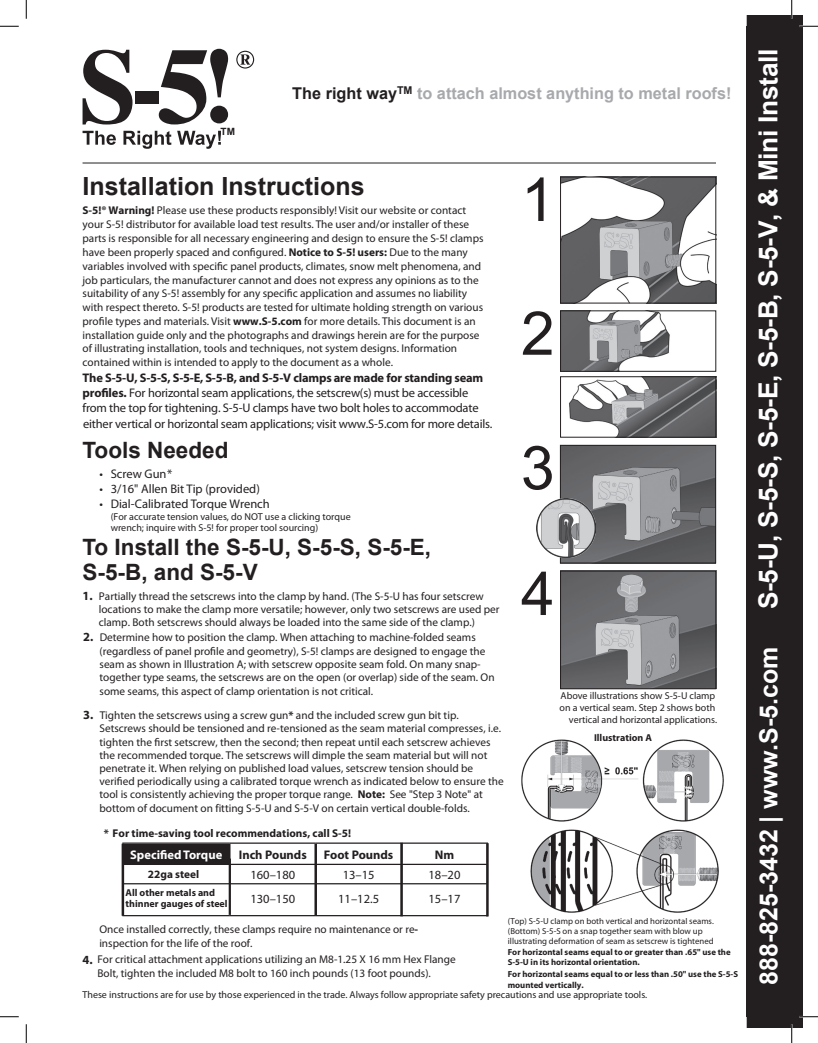
<style>
.page{position:relative;width:818px;height:1043px;background:#fff}
.page>*{position:absolute;margin:0;border:0;box-sizing:border-box;transform-origin:0 0}
.t1{font:60.5px/125.8px "Arial";color:#231f20}
.t2{font:700 26.25px "Arial";letter-spacing:-.01em;color:#fff}
.t3{font:700 25px "Arial";color:#231f20}
.t4{font:700 25px "Arial";color:#fff}
.t5{font:700 22.5px/25px "Arial";color:#231f20}
.t6{font:700 16.25px "Arial";color:#a8a9ad}
.t7{font:12.5px/15.4px "Myriad Pro";letter-spacing:-.015em;color:#231f20}
.t8{font:700 12.5px "Myriad Pro";color:#231f20}
.t9{font:700 12.5px "Myriad Pro";color:#fff}
.t10{font:11.25px/13.9px "Myriad Pro";color:#231f20}
.t11{font:700 11.25px "Myriad Pro";color:#231f20}
.t12{font:10px/12px "Myriad Pro";color:#231f20}
.t13{font:700 10px/11.5px "Myriad Pro";color:#231f20}
.t14{font:700 10px "Arial";color:#221e1f}
.t15{font:700 8.75px/10.5px "Myriad Pro";color:#231f20}
.t16{font:8.75px/10.1px "Myriad Pro";color:#231f20}
.s1{color:#231f20}
.s2{font-weight:700}
.s3{font-weight:700;font-size:12.5px}
</style>
<div class="page">
<div style="left:746px;top:15px;width:56px;height:1013px;background:#231f20"></div>
<img style="left:521px;top:739px;width:203px;height:83px">
<div style="left:746px;top:26px;width:45px;height:990px;background:#231f20"></div>
<svg style="left:82px;top:131px;width:34px;height:14px"></svg>
<svg style="left:123px;top:131px;width:48px;height:18px"></svg>
<svg style="left:177px;top:131px;width:44px;height:18px"></svg>
<svg style="left:82px;top:50px;width:50px;height:74px"></svg>
<div style="left:135px;top:91px;width:23px;height:13px;background:#231f20"></div>
<svg style="left:159px;top:49px;width:69px;height:75px"></svg>
<svg style="left:236px;top:51px;width:18px;height:18px"></svg>
<hr style="left:82px;top:163px;width:634px;height:1px;background:#231f20">
<img style="left:562px;top:312px;width:108px;height:57px">
<div style="left:560px;top:310px;width:156px;height:61px;border:1px solid #231f20"></div>
<img style="left:562px;top:447px;width:151px;height:114px">
<div style="left:560px;top:445px;width:155px;height:118px;border:1px solid #231f20"></div>
<img style="left:562px;top:573px;width:152px;height:114px">
<div style="left:560px;top:571px;width:156px;height:118px;border:1px solid #231f20"></div>
<img style="left:562px;top:179px;width:152px;height:122px">
<div style="left:560px;top:177px;width:156px;height:126px;border:1px solid #231f20"></div>
<img style="left:536px;top:498px;width:59px;height:59px">
<img style="left:569px;top:378px;width:145px;height:57px">
<div style="left:560px;top:376px;width:156px;height:61px;border:1px solid #231f20"></div>
<div style="left:123px;top:844px;width:107px;height:20px;background:#231f20"></div>
<hr style="left:122px;top:883px;width:108px;height:1px;background:#231f20">
<hr style="left:122px;top:843px;width:2px;height:72px;background:#231f20">
<hr style="left:230px;top:883px;width:86px;height:1px;background:#231f20">
<hr style="left:229px;top:858px;width:2px;height:56px;background:#231f20">
<hr style="left:316px;top:883px;width:85px;height:1px;background:#231f20">
<hr style="left:314px;top:843px;width:3px;height:72px;background:#231f20">
<hr style="left:401px;top:883px;width:87px;height:1px;background:#231f20">
<hr style="left:400px;top:842px;width:3px;height:74px;background:#231f20">
<hr style="left:486px;top:843px;width:2px;height:73px;background:#231f20">
<hr style="left:122px;top:915px;width:108px;height:1px;background:#231f20">
<hr style="left:230px;top:915px;width:86px;height:1px;background:#231f20">
<hr style="left:316px;top:915px;width:85px;height:1px;background:#231f20">
<hr style="left:401px;top:915px;width:87px;height:1px;background:#231f20">
<hr style="left:122px;top:842px;width:108px;height:1px;background:#231f20">
<hr style="left:230px;top:842px;width:86px;height:1px;background:#231f20">
<hr style="left:316px;top:842px;width:85px;height:1px;background:#231f20">
<hr style="left:401px;top:842px;width:87px;height:1px;background:#231f20">
<hr style="left:122px;top:863px;width:108px;height:2px;background:#231f20">
<hr style="left:230px;top:863px;width:86px;height:2px;background:#231f20">
<hr style="left:316px;top:863px;width:85px;height:2px;background:#231f20">
<hr style="left:401px;top:863px;width:87px;height:2px;background:#231f20">
<img style="left:530px;top:829px;width:189px;height:84px">
<svg style="left:0;top:25px;width:19px;height:2px"></svg>
<svg style="left:799px;top:25px;width:19px;height:2px"></svg>
<svg style="left:0;top:1016px;width:19px;height:1px"></svg>
<svg style="left:799px;top:1015px;width:19px;height:2px"></svg>
<svg style="left:25px;top:0;width:2px;height:19px"></svg>
<svg style="left:25px;top:1024px;width:2px;height:18px"></svg>
<svg style="left:790px;top:0;width:2px;height:19px"></svg>
<svg style="left:790px;top:1024px;width:2px;height:18px"></svg>
<p class="t14" style="left:220px;top:125px;width:16px">TM</p>
<h3 class="t6" style="left:292px;top:84px;width:440px"><span class="s1">The right way</span><sup>TM</sup> to attach almost anything to metal roofs!</h3>
<h3 class="t3" style="left:82px;top:172px;width:283px">Installation Instructions</h3>
<p class="t10" style="left:82px;top:204px;width:402px"><span class="s2">S-5!® Warning!</span> Please use these products responsibly! Visit our website or contact your S-5! distributor for available load test results. The user and/or installer of these parts is responsible for all necessary engineering and design to ensure the S-5! clamps have been properly spaced and configured. <span class="s2">Notice to S-5! users:</span> Due to the many variables involved with specific panel products, climates, snow melt phenomena, and job particulars, the manufacturer cannot and does not express any opinions as to the suitability of any S-5! assembly for any specific application and assumes no liability with respect thereto. S-5! products are tested for ultimate holding strength on various profile types and materials. Visit <span class="s2">www.S-5.com</span> for more details. This document is an installation guide only and the photographs and drawings herein are for the purpose of illustrating installation, tools and techniques, not system designs. Information contained within is intended to apply to the document as a whole.</p>
<p class="t7" style="left:82px;top:370px;width:411px"><span class="s2">The S-5-U, S-5-S, S-5-E, S-5-B, and S-5-V clamps are made for standing seam profiles.</span> For horizontal seam applications, the setscrew(s) must be accessible from the top for tightening. S-5-U clamps have two bolt holes to accommodate either vertical or horizontal seam applications; visit www.S-5.com for more details.</p>
<h3 class="t5" style="left:82px;top:437px;width:147px">Tools Needed</h3>
<p class="t7" style="left:99px;top:466px;width:75px">• Screw Gun*</p>
<p class="t7" style="left:99px;top:481px;width:162px">• 3/16" Allen Bit Tip (provided)</p>
<p class="t7" style="left:99px;top:496px;width:172px">• Dial-Calibrated Torque Wrench</p>
<p class="t12" style="left:111px;top:511px;width:241px;line-height:11px">(For accurate tension values, do NOT use a clicking torque wrench; inquire with S-5! for proper tool sourcing)</p>
<h3 class="t5" style="left:82px;top:535px;width:350px">To Install the S-5-U, S-5-S, S-5-E,<br>S-5-B, and S-5-V</h3>
<p class="t10" style="left:99px;top:590px;width:402px;line-height:13.1px;text-indent:-16px"><span class="s3">1.</span> Partially thread the setscrews into the clamp by hand. (The S-5-U has four setscrew locations to make the clamp more versatile; however, only two setscrews are used per clamp. Both setscrews should always be loaded into the same side of the clamp.)</p>
<p class="t10" style="left:100px;top:631px;width:396px;line-height:13.4px;text-indent:-16px"><span class="s3">2.</span> Determine how to position the clamp. When attaching to machine-folded seams (regardless of panel profile and geometry), S-5! clamps are designed to engage the seam as shown in Illustration A; with setscrew opposite seam fold. On many snap&shy;together type seams, the setscrews are on the open (or overlap) side of the seam. On some seams, this aspect of clamp orientation is not critical.</p>
<p class="t10" style="left:100px;top:709px;width:405px;line-height:13.2px;text-indent:-16px"><span class="s3">3.</span> Tighten the setscrews using a screw gun<span class="s2">*</span> and the included screw gun bit tip.<br>Setscrews should be tensioned and re-tensioned as the seam material compresses, i.e. tighten the first setscrew, then the second; then repeat until each setscrew achieves the recommended torque. The setscrews will dimple the seam material but will not penetrate it. When relying on published load values, setscrew tension should be verified periodically using a calibrated torque wrench as indicated below to ensure the tool is consistently achieving the proper torque range. <span class="s2">Note:</span> See "Step 3 Note" at bottom of document on fitting S-5-U and S-5-V on certain vertical double-folds.</p>
<p class="t11" style="left:104px;top:826px;width:249px">* For time-saving tool recommendations, call S-5!</p>
<p class="t9" style="left:130px;top:847px;width:94px">Specified Torque</p>
<p class="t8" style="left:239px;top:847px;width:70px">Inch Pounds</p>
<p class="t8" style="left:324px;top:847px;width:71px">Foot Pounds</p>
<p class="t8" style="left:435px;top:847px;width:21px">Nm</p>
<p class="t11" style="left:148px;top:867px;width:53px">22ga steel</p>
<p class="t7" style="left:250px;top:867px;width:46px">160–180</p>
<p class="t7" style="left:342px;top:867px;width:33px">13–15</p>
<p class="t7" style="left:428px;top:867px;width:33px">18–20</p>
<p class="t13" style="left:125px;top:886px;width:104px">All other metals and thinner gauges of steel</p>
<p class="t7" style="left:250px;top:891px;width:46px">130–150</p>
<p class="t7" style="left:338px;top:891px;width:42px">11–12.5</p>
<p class="t7" style="left:428px;top:891px;width:33px">15–17</p>
<h1 class="t1" style="left:521px;top:137px;width:35px">1</h1>
<h1 class="t1" style="left:521px;top:270px;width:35px">2</h1>
<h1 class="t1" style="left:521px;top:405px;width:35px">3<br>4</h1>
<p class="t12" style="left:559px;top:690px;width:159px;text-align:right">Above illustrations show S-5-U clamp on a vertical seam. Step 2 shows both vertical and horizontal applications.</p>
<p class="t13" style="left:594px;top:732px;width:59px">Illustration A</p>
<p class="t16" style="left:508px;top:915px;width:207px">(Top) S-5-U clamp on both vertical and horizontal seams. (Bottom) S-5-S on a snap together seam with blow up illustrating deformation of seam as setscrew is tightened</p>
<p class="t10" style="left:99px;top:922px;width:320px;line-height:13.5px">Once installed correctly, these clamps require no maintenance or re&shy;inspection for the life of the roof.</p>
<p class="t10" style="left:97px;top:953px;width:360px;line-height:13.4px;text-indent:-15px"><span class="s3">4.</span> For critical attachment applications utilizing an M8-1.25 X 16 mm Hex Flange<br>Bolt, tighten the included M8 bolt to 160 inch pounds (13 foot pounds).</p>
<p class="t15" style="left:507px;top:946px;width:224px">For horizontal seams equal to or greater than .65" use the<br>S-5-U in its horizontal orientation.</p>
<p class="t15" style="left:507px;top:968px;width:232px">For horizontal seams equal to or less than .50" use the S-5-S mounted vertically.</p>
<p class="t12" style="left:82px;top:988px;width:566px">These instructions are for use by those experienced in the trade. Always follow appropriate safety precautions and use appropriate tools.</p>
<h2 class="t2" style="left:753px;top:609px;width:562px;rotate:-90deg">S-5-U, S-5-S, S-5-E, S-5-B, S-5-V, &amp; Mini Install</h2>
<h3 class="t4" style="left:754px;top:985px;width:340px;rotate:-90deg">888-825-3432 | www.S-5.com</h3>
</div>
